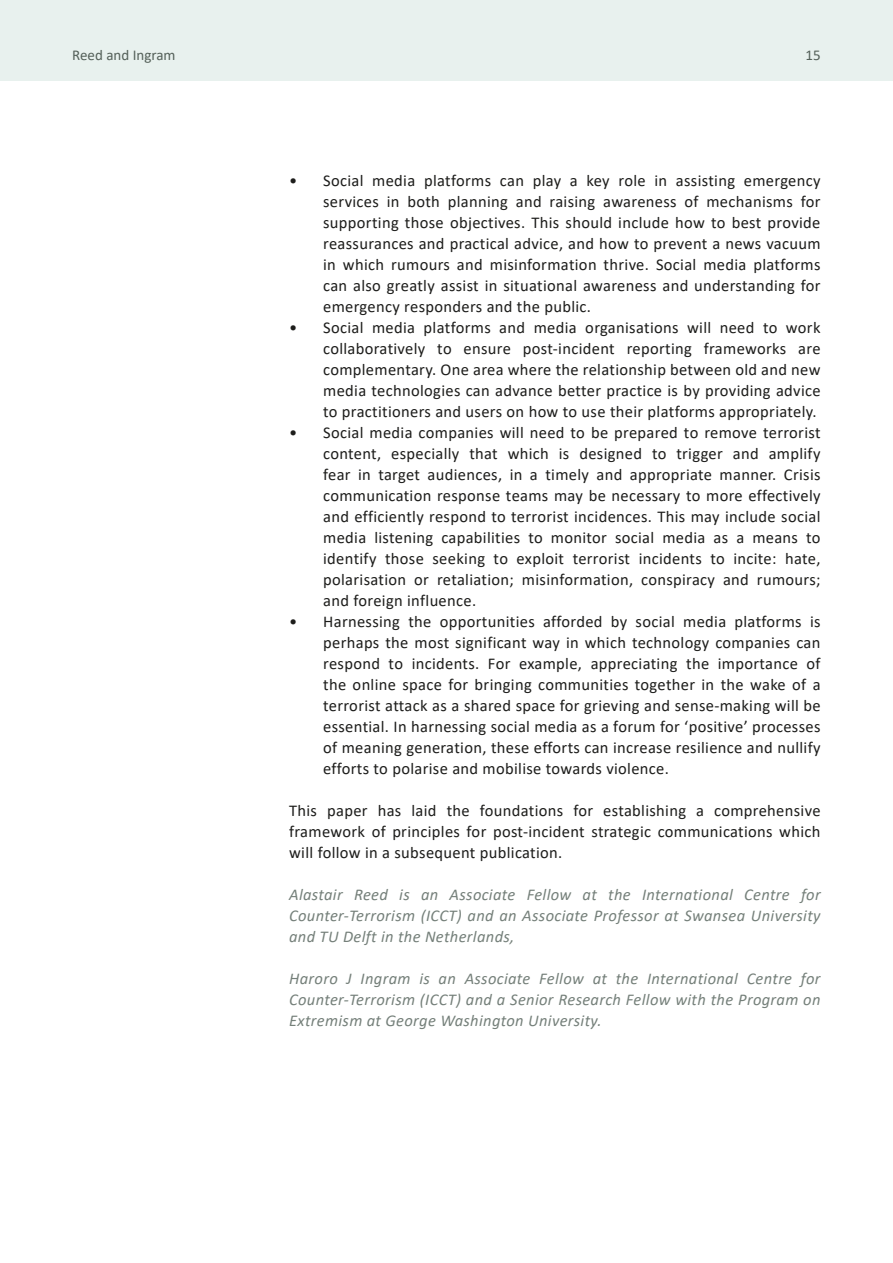
<style>
.page{position:relative;width:893px;height:1263px;background:#fff}
.page>*{position:absolute;margin:0;border:0;box-sizing:border-box;transform-origin:0 0}
.t1{font:16.5px/21px "Calibri";letter-spacing:.02em;color:#1d1d1b;text-align:justify}
.Author_bio{font:italic 16.5px/21px "Calibri";letter-spacing:.02em;color:#75807a;text-align:justify}
.t2{font:15px "Calibri";color:#546059}
</style>
<div class="page">
<div style="left:0;top:0;width:893px;height:81px;background:#e8f1ee"></div>
<p class="t2" style="left:72px;top:44px;width:105px">Reed and Ingram</p>
<p class="t2" style="left:805px;top:44px;width:17px">15</p>
<p class="t1" style="left:323px;top:169px;width:499px;text-indent:-34px">• Social media platforms can play a key role in assisting emergency services in both planning and raising awareness of mechanisms for supporting those objectives. This should include how to best provide reassurances and practical advice, and how to prevent a news vacuum in which rumours and misinformation thrive. Social media platforms can also greatly assist in situational awareness and understanding for emergency responders and the public.</p>
<p class="t1" style="left:323px;top:316px;width:499px;text-indent:-34px">• Social media platforms and media organisations will need to work collaboratively to ensure post-incident reporting frameworks are complementary. One area where the relationship between old and new media technologies can advance better practice is by providing advice to practitioners and users on how to use their platforms appropriately.</p>
<p class="t1" style="left:323px;top:421px;width:499px;text-indent:-34px">• Social media companies will need to be prepared to remove terrorist content, especially that which is designed to trigger and amplify fear in target audiences, in a timely and appropriate manner. Crisis communication response teams may be necessary to more effectively and efficiently respond to terrorist incidences. This may include social media listening capabilities to monitor social media as a means to identify those seeking to exploit terrorist incidents to incite: hate, polarisation or retaliation; misinformation, conspiracy and rumours; and foreign influence.</p>
<p class="t1" style="left:323px;top:610px;width:499px;text-indent:-34px">• Harnessing the opportunities afforded by social media platforms is perhaps the most significant way in which technology companies can respond to incidents. For example, appreciating the importance of the online space for bringing communities together in the wake of a terrorist attack as a shared space for grieving and sense-making will be essential. In harnessing social media as a forum for ‘positive’ processes of meaning generation, these efforts can increase resilience and nullify efforts to polarise and mobilise towards violence.</p>
<p class="t1" style="left:289px;top:799px;width:533px">This paper has laid the foundations for establishing a comprehensive framework of principles for post-incident strategic communications which will follow in a subsequent publication.</p>
<p class="Author_bio" style="left:289px;top:883px;width:533px">Alastair Reed is an Associate Fellow at the International Centre for Counter-Terrorism (ICCT) and an Associate Professor at Swansea University and TU Delft in the Netherlands,</p>
<p class="Author_bio" style="left:289px;top:967px;width:533px">Haroro J Ingram is an Associate Fellow at the International Centre for Counter-Terrorism (ICCT) and a Senior Research Fellow with the Program on Extremism at George Washington University.</p>
</div>
